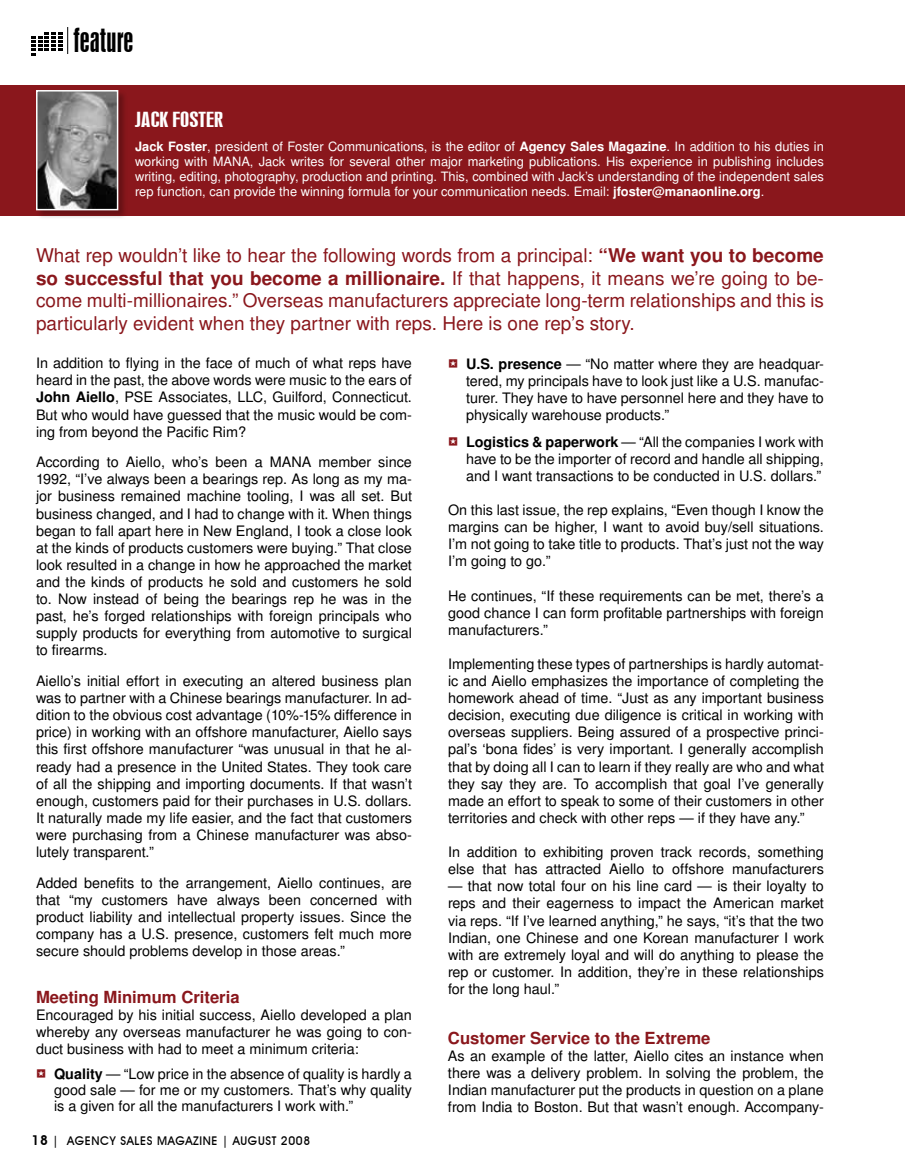
<style>
.page{position:relative;width:905px;height:1175px;background:#fff}
.page>*{position:absolute;margin:0;border:0;box-sizing:border-box;transform-origin:0 0}
.t1{font:31.05px "Swiss 924 BT Regular B";color:#000}
.t2{font:19.5px "Swiss 924 BT Regular B";color:#fff;scale:1.25 1}
.t3{font:18.75px/22.5px "Turkish Sans SSK";color:#8a171c;text-align:justify}
.t4{font:700 16.5px "Turkish Sans SSK";color:#8a171c}
.t5{font:14.25px/17.1px "Turkish Sans SSK";color:#000;text-align:justify}
.t6{font:12.75px/15px "Turkish Sans SSK";color:#fff;text-align:justify}
.t7{font:500 12px "Avant Garde IT Cby BT";letter-spacing:.05em;color:#000}
.s1{font-weight:700}
.s2{font-weight:600;font-size:13.5px}
</style>
<div class="page">
<svg style="left:32px;top:27px;width:36px;height:29px"></svg>
<div style="left:0;top:86px;width:904px;height:130px;background:#8a171c"></div>
<div style="left:35px;top:89px;width:93px;height:131px;background:#000;opacity:.27"></div>
<img style="left:39px;top:93px;width:76px;height:114px">
<div style="left:36px;top:90px;width:82px;height:120px;border:2px solid #fff"></div>
<h1 class="t1" style="left:74px;top:22px;width:61px">FEATURE</h1>
<h2 class="t2" style="left:135px;top:108px;width:72px">JACK FOSTER</h2>
<p class="t6" style="left:135px;top:139px;width:690px"><span class="s1">Jack Foster</span>, president of Foster Communications, is the editor of <span class="s1">Agency Sales Magazine</span>. In addition to his duties in working with MANA, Jack writes for several other major marketing publications. His experience in publishing includes writing, editing, photography, production and printing. This, combined with Jack’s understanding of the independent sales rep function, can provide the winning formula for your communication needs. Email: <span class="s1">jfoster@manaonline.org</span>.</p>
<p class="t3" style="left:36px;top:244px;width:789px">What rep wouldn’t like to hear the following words from a principal: <span class="s1">“We want you to become so successful that you become a millionaire.</span> If that happens, it means we’re going to be&shy;come multi-millionaires.” Overseas manufacturers appreciate long-term relationships and this is particularly evident when they partner with reps. Here is one rep’s story.</p>
<p class="t5" style="left:36px;top:354px;width:377px">In addition to flying in the face of much of what reps have heard in the past, the above words were music to the ears of <span class="s1">John Aiello</span>, PSE Associates, LLC, Guilford, Connecticut.<br>But who would have guessed that the music would be com&shy;ing from beyond the Pacific Rim?</p>
<p class="t5" style="left:36px;top:453px;width:377px">According to Aiello, who’s been a MANA member since 1992, “I’ve always been a bearings rep. As long as my ma&shy;jor business remained machine tooling, I was all set. But business changed, and I had to change with it. When things began to fall apart here in New England, I took a close look at the kinds of products customers were buying.” That close look resulted in a change in how he approached the market and the kinds of products he sold and customers he sold to. Now instead of being the bearings rep he was in the past, he’s forged relationships with foreign principals who supply products for everything from automotive to surgical to firearms.</p>
<p class="t5" style="left:36px;top:672px;width:377px">Aiello’s initial effort in executing an altered business plan was to partner with a Chinese bearings manufacturer. In ad&shy;dition to the obvious cost advantage (10%-15% difference in price) in working with an offshore manufacturer, Aiello says this first offshore manufacturer “was unusual in that he al&shy;ready had a presence in the United States. They took care of all the shipping and importing documents. If that wasn’t enough, customers paid for their purchases in U.S. dollars.<br>It naturally made my life easier, and the fact that customers were purchasing from a Chinese manufacturer was abso&shy;lutely transparent.”</p>
<p class="t5" style="left:36px;top:874px;width:377px">Added benefits to the arrangement, Aiello continues, are that “my customers have always been concerned with product liability and intellectual property issues. Since the company has a U.S. presence, customers felt much more secure should problems develop in those areas.”</p>
<p class="t4" style="left:36px;top:987px;width:205px">Meeting Minimum Criteria</p>
<p class="t5" style="left:36px;top:1006px;width:377px">Encouraged by his initial success, Aiello developed a plan whereby any overseas manufacturer he was going to con&shy;duct business with had to meet a minimum criteria:</p>
<p class="t5" style="left:54px;top:1065px;width:359px;line-height:15.8px"><span class="s1">Quality</span> — “Low price in the absence of quality is hardly a good sale — for me or my customers. That’s why quality is a given for all the manufacturers I work with.”</p>
<p class="t7" style="left:32px;top:1133px;width:217px"><span class="s2">18</span> | AGENCY SALES MAGAZINE | AUGUST</p>
<p class="t7" style="left:281px;top:1133px;width:31px">2008</p>
<p class="t5" style="left:466px;top:355px;width:359px"><span class="s1">U.S. presence</span> — “No matter where they are headquar&shy;tered, my principals have to look just like a U.S. manufac&shy;turer. They have to have personnel here and they have to physically warehouse products.”</p>
<p class="t5" style="left:466px;top:433px;width:359px"><span class="s1">Logistics &amp; paperwork</span> — “All the companies I work with have to be the importer of record and handle all shipping, and I want transactions to be conducted in U.S. dollars.”</p>
<p class="t5" style="left:448px;top:501px;width:377px">On this last issue, the rep explains, “Even though I know the margins can be higher, I want to avoid buy/sell situations.<br>I’m not going to take title to products. That’s just not the way I’m going to go.”</p>
<p class="t5" style="left:448px;top:586px;width:377px">He continues, “If these requirements can be met, there’s a good chance I can form profitable partnerships with foreign manufacturers.”</p>
<p class="t5" style="left:448px;top:655px;width:377px">Implementing these types of partnerships is hardly automat&shy;ic and Aiello emphasizes the importance of completing the homework ahead of time. “Just as any important business decision, executing due diligence is critical in working with overseas suppliers. Being assured of a prospective princi&shy;pal’s ‘bona fides’ is very important. I generally accomplish that by doing all I can to learn if they really are who and what they say they are. To accomplish that goal I’ve generally made an effort to speak to some of their customers in other territories and check with other reps — if they have any.”</p>
<p class="t5" style="left:448px;top:843px;width:377px">In addition to exhibiting proven track records, something else that has attracted Aiello to offshore manufacturers</p>
<p class="t5" style="left:448px;top:877px;width:377px">— that now total four on his line card — is their loyalty to reps and their eagerness to impact the American market via reps. “If I’ve learned anything,” he says, “it’s that the two Indian, one Chinese and one Korean manufacturer I work with are extremely loyal and will do anything to please the rep or customer. In addition, they’re in these relationships for the long haul.”</p>
<p class="t4" style="left:448px;top:1028px;width:264px">Customer Service to the Extreme</p>
<p class="t5" style="left:448px;top:1047px;width:377px">As an example of the latter, Aiello cites an instance when there was a delivery problem. In solving the problem, the Indian manufacturer put the products in question on a plane from India to Boston. But that wasn’t enough. Accompany-</p>
</div>
